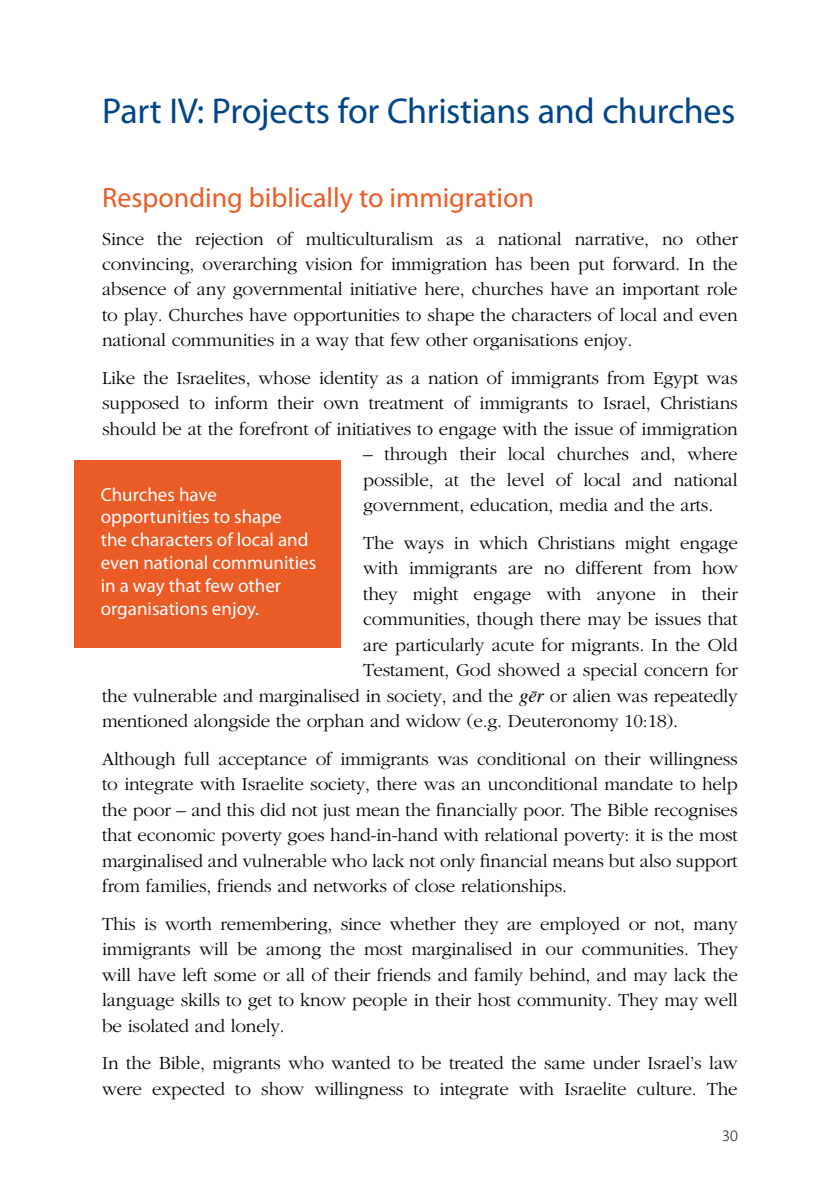
<style>
.page{position:relative;width:840px;height:1191px;background:#fff}
.page>*{position:absolute;margin:0;border:0;box-sizing:border-box;transform-origin:0 0}
.t1{font:36px "Myriad Pro";letter-spacing:-.015em;color:#004587}
.t2{font:28px "Myriad Pro";color:#eb5b25}
.t3{font:300 19px/25.4px "Garamond";letter-spacing:-.01em;color:#000;text-align:justify}
.t4{font:19px/22.8px "Myriad Pro";color:#fff}
.t5{font:300 16px "Myriad Pro";color:#000}
.s1{font-family:"Times";font-weight:400;font-style:italic}
</style>
<div class="page">
<div style="left:74px;top:461px;width:266px;height:187px;background:#eb5b25"></div>
<h1 class="t1" style="left:102px;top:89px;width:634px">Part IV: Projects for Christians and churches</h1>
<h2 class="t2" style="left:102px;top:180px;width:433px">Responding biblically to immigration</h2>
<p class="t3" style="left:102px;top:226px;width:637px">Since the rejection of multiculturalism as a national narrative, no other convincing, overarching vision for immigration has been put forward. In the absence of any governmental initiative here, churches have an important role to play. Churches have opportunities to shape the characters of local and even national communities in a way that few other organisations enjoy.</p>
<p class="t3" style="left:102px;top:365px;width:637px">Like the Israelites, whose identity as a nation of immigrants from Egypt was supposed to inform their own treatment of immigrants to Israel, Christians should be at the forefront of initiatives to engage with the issue of immigration</p>
<p class="t3" style="left:363px;top:442px;width:376px">– through their local churches and, where possible, at the level of local and national government, education, media and the arts.</p>
<p class="t3" style="left:363px;top:530px;width:376px">The ways in which Christians might engage</p>
<p class="t3" style="left:363px;top:556px;width:376px">with immigrants are no different from how</p>
<p class="t3" style="left:363px;top:581px;width:376px">they might engage with anyone in their</p>
<p class="t3" style="left:363px;top:607px;width:376px">communities, though there may be issues that</p>
<p class="t3" style="left:363px;top:632px;width:376px">are particularly acute for migrants. In the Old</p>
<p class="t3" style="left:363px;top:658px;width:376px">Testament, God showed a special concern for</p>
<p class="t3" style="left:102px;top:683px;width:636px">the vulnerable and marginalised in society, and the <span class="s1">gēr</span> or alien was repeatedly</p>
<p class="t3" style="left:102px;top:709px;width:577px">mentioned alongside the orphan and widow (e.g. Deuteronomy 10:18).</p>
<p class="t3" style="left:102px;top:746px;width:637px">Although full acceptance of immigrants was conditional on their willingness to integrate with Israelite society, there was an unconditional mandate to help the poor – and this did not just mean the financially poor. The Bible recognises that economic poverty goes hand-in-hand with relational poverty: it is the most marginalised and vulnerable who lack not only financial means but also support from families, friends and networks of close relationships.</p>
<p class="t3" style="left:102px;top:911px;width:637px">This is worth remembering, since whether they are employed or not, many immigrants will be among the most marginalised in our communities. They will have left some or all of their friends and family behind, and may lack the language skills to get to know people in their host community. They may well be isolated and lonely.</p>
<p class="t3" style="left:102px;top:1050px;width:636px">In the Bible, migrants who wanted to be treated the same under Israel’s law were expected to show willingness to integrate with Israelite culture. The</p>
<p class="t4" style="left:101px;top:482px;width:217px">Churches have opportunities to shape<br>the characters of local and even national communities in a way that few other organisations enjoy.</p>
<p class="t5" style="left:721px;top:1125px;width:17px">30</p>
</div>
